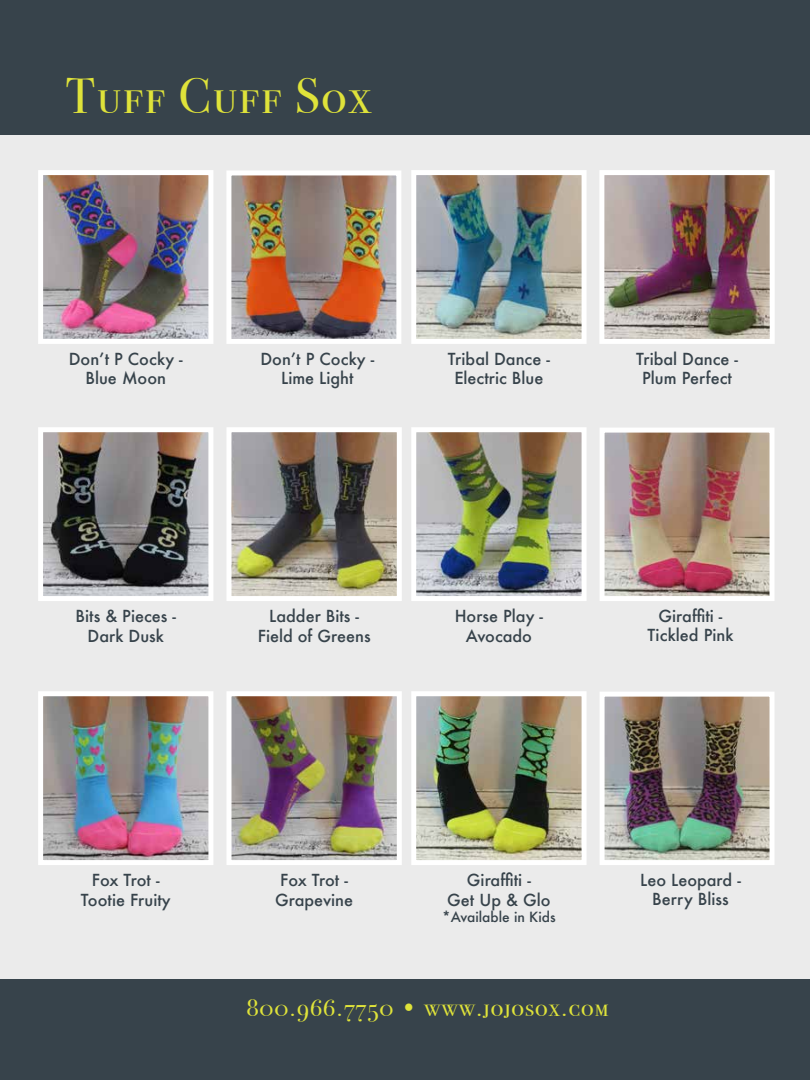
<style>
.page{position:relative;width:810px;height:1080px;background:#fff}
.page>*{position:absolute;margin:0;border:0;box-sizing:border-box;transform-origin:0 0}
.t1{font:50px "Bodoni Svty Two SCITCTT Book";letter-spacing:.04em;color:#dfe33a}
.t2{font:25px "Bodoni Svty Two SCITCTT Book";letter-spacing:.04em;color:#dfe33a}
.t3{font:500 16.25px/19.5px "Futura";color:#37434b;text-align:center}
.t4{font:500 13.75px "Futura";color:#37434b}
</style>
<div class="page">
<div style="left:0;top:66px;width:810px;height:945px;background:#ebebeb"></div>
<div style="left:0;top:979px;width:810px;height:101px;background:#37434b"></div>
<div style="left:0;top:0;width:810px;height:135px;background:#37434b"></div>
<img style="left:44px;top:176px;width:163px;height:162px">
<div style="left:38px;top:170px;width:175px;height:174px;border:5px solid #fff"></div>
<img style="left:417px;top:176px;width:164px;height:162px">
<div style="left:411px;top:170px;width:176px;height:174px;border:5px solid #fff"></div>
<img style="left:605px;top:176px;width:164px;height:162px">
<div style="left:599px;top:170px;width:176px;height:174px;border:5px solid #fff"></div>
<img style="left:232px;top:176px;width:163px;height:162px">
<div style="left:226px;top:170px;width:175px;height:174px;border:5px solid #fff"></div>
<img style="left:44px;top:433px;width:163px;height:162px">
<div style="left:38px;top:427px;width:175px;height:174px;border:5px solid #fff"></div>
<img style="left:417px;top:433px;width:164px;height:162px">
<div style="left:411px;top:427px;width:176px;height:174px;border:5px solid #fff"></div>
<img style="left:233px;top:433px;width:163px;height:162px">
<div style="left:227px;top:427px;width:175px;height:174px;border:5px solid #fff"></div>
<img style="left:606px;top:434px;width:163px;height:161px">
<div style="left:600px;top:428px;width:175px;height:173px;border:5px solid #fff"></div>
<img style="left:44px;top:697px;width:163px;height:162px">
<div style="left:38px;top:691px;width:175px;height:174px;border:5px solid #fff"></div>
<img style="left:417px;top:697px;width:164px;height:162px">
<div style="left:411px;top:691px;width:176px;height:174px;border:5px solid #fff"></div>
<img style="left:233px;top:697px;width:163px;height:162px">
<div style="left:227px;top:691px;width:175px;height:174px;border:5px solid #fff"></div>
<img style="left:606px;top:698px;width:163px;height:161px">
<div style="left:600px;top:692px;width:175px;height:173px;border:5px solid #fff"></div>
<h1 class="t1" style="left:66px;top:66px;width:307px">Tuff Cuff Sox</h1>
<p class="t3" style="left:260px;top:349px;width:115px">Don’t P Cocky -<br>Lime Light</p>
<p class="t3" style="left:69px;top:349px;width:115px">Don’t P Cocky -<br>Blue Moon</p>
<p class="t3" style="left:448px;top:349px;width:103px">Tribal Dance -<br>Electric Blue</p>
<p class="t3" style="left:636px;top:349px;width:103px">Tribal Dance -<br>Plum Perfect</p>
<p class="t3" style="left:258px;top:606px;width:114px">Ladder Bits -<br>Field of Greens</p>
<p class="t3" style="left:648px;top:606px;width:88px">Giraffiti -<br>Tickled Pink</p>
<p class="t3" style="left:76px;top:606px;width:102px">Bits &amp; Pieces -<br>Dark Dusk</p>
<p class="t3" style="left:455px;top:606px;width:90px">Horse Play -<br>Avocado</p>
<p class="t3" style="left:81px;top:870px;width:91px">Fox Trot -<br>Tootie Fruity</p>
<p class="t3" style="left:447px;top:870px;width:105px">Giraffiti -<br>Get Up &amp; Glo</p>
<p class="t4" style="left:442px;top:908px;width:115px">*Available in Kids</p>
<p class="t3" style="left:275px;top:870px;width:79px">Fox Trot -<br>Grapevine</p>
<p class="t3" style="left:640px;top:870px;width:102px">Leo Leopard -<br>Berry Bliss</p>
<h2 class="t2" style="left:247px;top:992px;width:363px">800.966.7750 • www.jojosox.com</h2>
</div>
